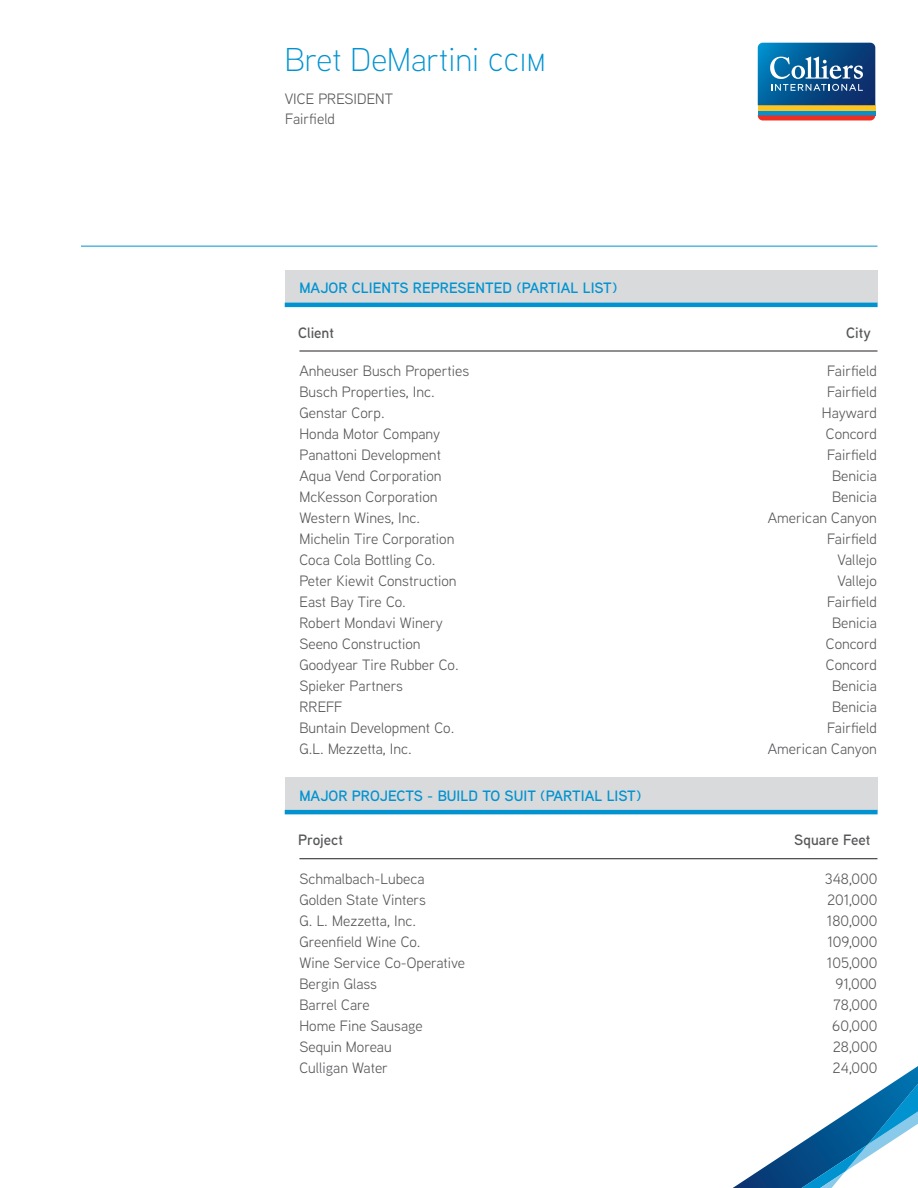
<style>
.page{position:relative;width:918px;height:1188px;background:#fff}
.page>*{position:absolute;margin:0;border:0;box-sizing:border-box;transform-origin:0 0}
.t1{font:300 33px "Aaux Next";color:#0093d0}
.Main_Text_Body{font:15px/19.5px "Aaux Next";color:#57585a}
.Subhead_Body{font:600 15px "Aaux Next";color:#0093d0}
.Main_Text_Body-2{font:600 15px "Aaux Next";color:#57585a}
</style>
<div class="page">
<hr style="left:81px;top:246px;width:797px;height:1px;background:#0093d0">
<svg style="left:757px;top:42px;width:119px;height:79px;background:#426f8f"></svg>
<hr style="left:299px;top:351px;width:579px;height:1px;background:#231f20">
<hr style="left:299px;top:858px;width:579px;height:1px;background:#231f20">
<div style="left:285px;top:777px;width:593px;height:33px;background:#d9dadc"></div>
<hr style="left:285px;top:810px;width:593px;height:4px;background:#0093d0">
<div style="left:285px;top:270px;width:593px;height:33px;background:#d9dadc"></div>
<hr style="left:285px;top:303px;width:593px;height:4px;background:#0093d0">
<svg style="left:733px;top:1066px;width:185px;height:122px"></svg>
<h1 class="t1" style="left:285px;top:38px;width:263px">Bret DeMartini ccim</h1>
<p class="Main_Text_Body" style="left:285px;top:89px;width:110px">VICE PRESIDENT<br>Fairfield</p>
<p class="Subhead_Body" style="left:299px;top:277px;width:319px">MAJOR CLIENTS REPRESENTED (PARTIAL LIST)</p>
<p class="Main_Text_Body-2" style="left:298px;top:322px;width:37px">Client</p>
<p class="Main_Text_Body-2" style="left:846px;top:322px;width:26px">City</p>
<p class="Main_Text_Body" style="left:299px;top:360px;width:171px">Anheuser Busch Properties</p>
<p class="Main_Text_Body" style="left:827px;top:360px;width:51px">Fairfield</p>
<p class="Main_Text_Body" style="left:299px;top:381px;width:137px">Busch Properties, Inc.</p>
<p class="Main_Text_Body" style="left:827px;top:381px;width:51px">Fairfield</p>
<p class="Main_Text_Body" style="left:299px;top:402px;width:87px">Genstar Corp.</p>
<p class="Main_Text_Body" style="left:822px;top:402px;width:57px">Hayward</p>
<p class="Main_Text_Body" style="left:299px;top:423px;width:142px">Honda Motor Company</p>
<p class="Main_Text_Body" style="left:826px;top:423px;width:53px">Concord</p>
<p class="Main_Text_Body" style="left:299px;top:444px;width:143px">Panattoni Development</p>
<p class="Main_Text_Body" style="left:827px;top:444px;width:51px">Fairfield</p>
<p class="Main_Text_Body" style="left:299px;top:465px;width:144px">Aqua Vend Corporation</p>
<p class="Main_Text_Body" style="left:832px;top:465px;width:46px">Benicia</p>
<p class="Main_Text_Body" style="left:299px;top:486px;width:140px">McKesson Corporation</p>
<p class="Main_Text_Body" style="left:832px;top:486px;width:46px">Benicia</p>
<p class="Main_Text_Body" style="left:299px;top:507px;width:122px">Western Wines, Inc.</p>
<p class="Main_Text_Body" style="left:768px;top:507px;width:111px">American Canyon</p>
<p class="Main_Text_Body" style="left:299px;top:528px;width:156px">Michelin Tire Corporation</p>
<p class="Main_Text_Body" style="left:827px;top:528px;width:51px">Fairfield</p>
<p class="Main_Text_Body" style="left:299px;top:549px;width:138px">Coca Cola Bottling Co.</p>
<p class="Main_Text_Body" style="left:837px;top:549px;width:41px">Vallejo</p>
<p class="Main_Text_Body" style="left:299px;top:570px;width:159px">Peter Kiewit Construction</p>
<p class="Main_Text_Body" style="left:837px;top:570px;width:41px">Vallejo</p>
<p class="Main_Text_Body" style="left:299px;top:591px;width:108px">East Bay Tire Co.</p>
<p class="Main_Text_Body" style="left:827px;top:591px;width:51px">Fairfield</p>
<p class="Main_Text_Body" style="left:299px;top:612px;width:145px">Robert Mondavi Winery</p>
<p class="Main_Text_Body" style="left:832px;top:612px;width:46px">Benicia</p>
<p class="Main_Text_Body" style="left:299px;top:633px;width:123px">Seeno Construction</p>
<p class="Main_Text_Body" style="left:826px;top:633px;width:53px">Concord</p>
<p class="Main_Text_Body" style="left:299px;top:654px;width:161px">Goodyear Tire Rubber Co.</p>
<p class="Main_Text_Body" style="left:826px;top:654px;width:53px">Concord</p>
<p class="Main_Text_Body" style="left:299px;top:675px;width:105px">Spieker Partners</p>
<p class="Main_Text_Body" style="left:832px;top:675px;width:46px">Benicia</p>
<p class="Main_Text_Body" style="left:299px;top:696px;width:45px">RREFF</p>
<p class="Main_Text_Body" style="left:832px;top:696px;width:46px">Benicia</p>
<p class="Main_Text_Body" style="left:299px;top:717px;width:156px">Buntain Development Co.</p>
<p class="Main_Text_Body" style="left:827px;top:717px;width:51px">Fairfield</p>
<p class="Main_Text_Body" style="left:299px;top:738px;width:114px">G.L. Mezzetta, Inc.</p>
<p class="Main_Text_Body" style="left:768px;top:738px;width:111px">American Canyon</p>
<p class="Subhead_Body" style="left:299px;top:785px;width:343px">MAJOR PROJECTS - BUILD TO SUIT (PARTIAL LIST)</p>
<p class="Main_Text_Body-2" style="left:298px;top:829px;width:46px">Project</p>
<p class="Main_Text_Body-2" style="left:794px;top:829px;width:78px">Square Feet</p>
<p class="Main_Text_Body" style="left:299px;top:869px;width:127px">Schmalbach-Lubeca</p>
<p class="Main_Text_Body" style="left:825px;top:869px;width:54px">348,000</p>
<p class="Main_Text_Body" style="left:299px;top:890px;width:128px">Golden State Vinters</p>
<p class="Main_Text_Body" style="left:827px;top:890px;width:52px">201,000</p>
<p class="Main_Text_Body" style="left:299px;top:911px;width:118px">G. L. Mezzetta, Inc.</p>
<p class="Main_Text_Body" style="left:827px;top:911px;width:52px">180,000</p>
<p class="Main_Text_Body" style="left:299px;top:932px;width:123px">Greenfield Wine Co.</p>
<p class="Main_Text_Body" style="left:827px;top:932px;width:52px">109,000</p>
<p class="Main_Text_Body" style="left:299px;top:953px;width:167px">Wine Service Co-Operative</p>
<p class="Main_Text_Body" style="left:827px;top:953px;width:52px">105,000</p>
<p class="Main_Text_Body" style="left:299px;top:974px;width:79px">Bergin Glass</p>
<p class="Main_Text_Body" style="left:835px;top:974px;width:43px">91,000</p>
<p class="Main_Text_Body" style="left:299px;top:995px;width:72px">Barrel Care</p>
<p class="Main_Text_Body" style="left:834px;top:995px;width:45px">78,000</p>
<p class="Main_Text_Body" style="left:299px;top:1016px;width:125px">Home Fine Sausage</p>
<p class="Main_Text_Body" style="left:832px;top:1016px;width:47px">60,000</p>
<p class="Main_Text_Body" style="left:299px;top:1037px;width:94px">Sequin Moreau</p>
<p class="Main_Text_Body" style="left:833px;top:1037px;width:46px">28,000</p>
<p class="Main_Text_Body" style="left:299px;top:1058px;width:90px">Culligan Water</p>
<p class="Main_Text_Body" style="left:833px;top:1058px;width:46px">24,000</p>
</div>
